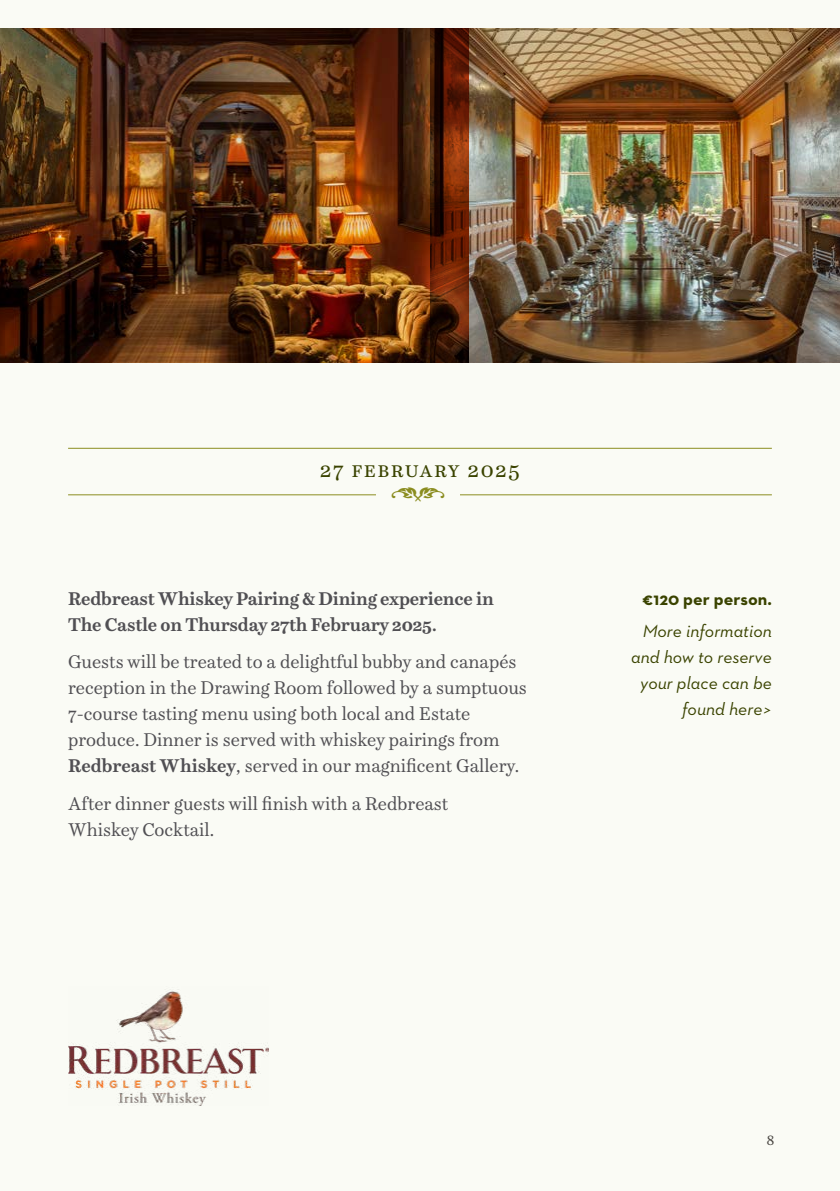
<style>
.page{position:relative;width:840px;height:1191px;background:#fff}
.page>*{position:absolute;margin:0;border:0;box-sizing:border-box;transform-origin:0 0}
.t1{font:28px "Type Embellishments One Let Plain";color:#8b8d20}
.t2{font:22px "Schotis Text";letter-spacing:.075em;color:#3a4300}
.t3{font:18px/26px "Schotis Text";color:#504f53}
.t4{font:700 18px/26px "Schotis Text";letter-spacing:-.01em;color:#504f53}
.t5{font:italic 18px/26px "Neutraface 2 Text";color:#3a4300;text-align:right}
.t6{font:700 18px "Neutraface 2 Text";color:#3a4300}
.t7{font:14px "Schotis Text";color:#45423e}
.s1{font-weight:700}
</style>
<div class="page">
<div style="left:0;top:0;width:839px;height:1191px;background:#fafbf5"></div>
<img style="left:0;top:28px;width:430px;height:335px">
<img style="left:430px;top:28px;width:409px;height:335px">
<hr style="left:68px;top:448px;width:703px;height:1px;background:#8b8d20">
<hr style="left:68px;top:494px;width:703px;height:1px;background:#8b8d20">
<div style="left:376px;top:489px;width:84px;height:35px;background:#fafbf5"></div>
<img style="left:68px;top:989px;width:200px;height:117px">
<p class="t2" style="left:320px;top:453px;width:201px">27 february 2025</p>
<h1 class="t1" style="left:390px;top:483px;width:57px">(</h1>
<p class="t4" style="left:68px;top:585px;width:427px">Redbreast Whiskey Pairing &amp; Dining experience in<br>The Castle on Thursday 27th February 2025.</p>
<p class="t3" style="left:68px;top:648px;width:460px">Guests will be treated to a delightful bubby and canapés reception in the Drawing Room followed by a sumptuous 7-course tasting menu using both local and Estate produce. Dinner is served with whiskey pairings from <span class="s1">Redbreast Whiskey</span>, served in our magnificent Gallery.</p>
<p class="t3" style="left:68px;top:790px;width:381px">After dinner guests will finish with a Redbreast<br>Whiskey Cocktail.</p>
<p class="t6" style="left:642px;top:587px;width:131px">€120 per person.</p>
<p class="t5" style="left:631px;top:617px;width:142px">More information and how to reserve your place can be found here&gt;</p>
<p class="t7" style="left:766px;top:1129px;width:9px">8</p>
</div>
